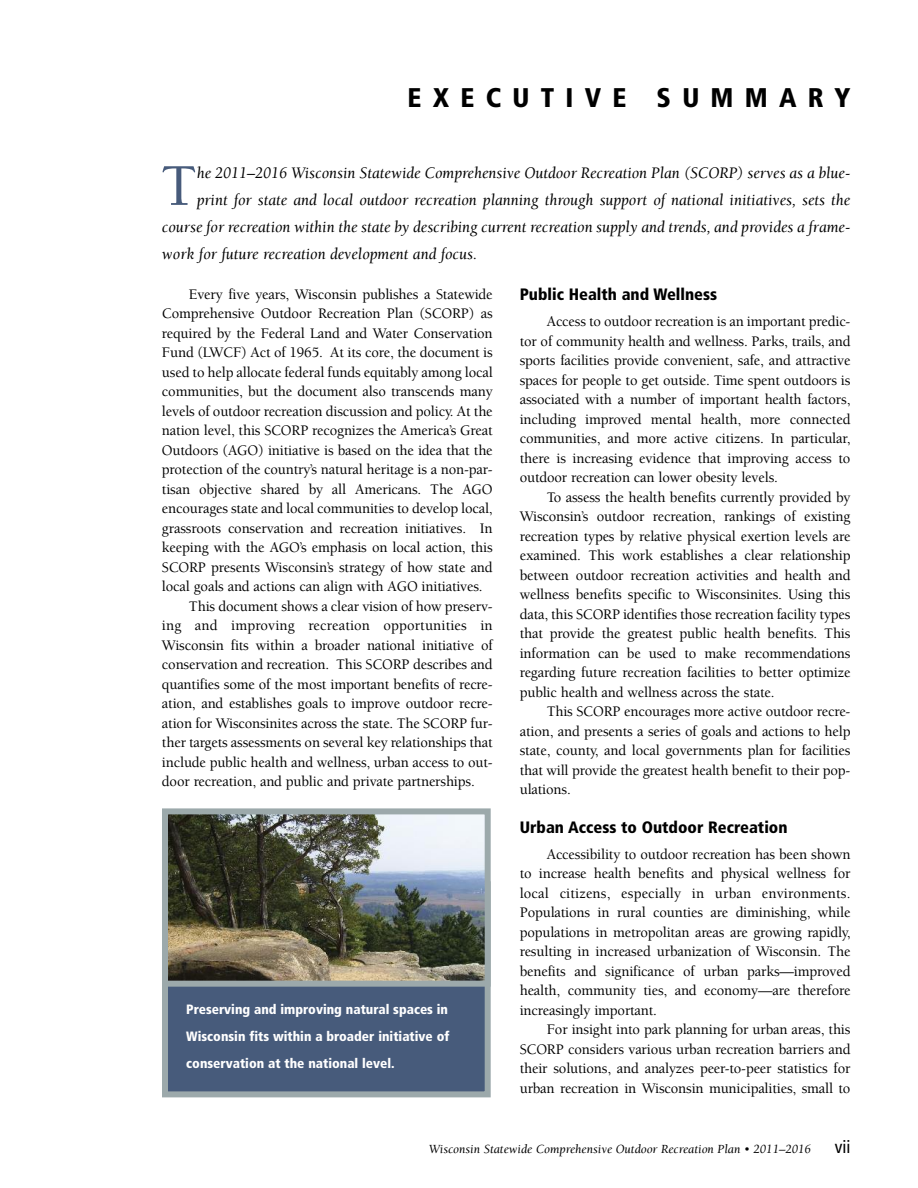
<style>
.page{position:relative;width:918px;height:1188px;background:#fff}
.page>*{position:absolute;margin:0;border:0;box-sizing:border-box;transform-origin:0 0}
.t1{font:500 60.9px "Berkeley";color:#475b7b}
.t2{font:900 condensed 27px "Frutiger";letter-spacing:.415em;color:#000}
.t3{font:condensed 18px "Frutiger";color:#000}
.t4{font:italic 16.5px "Berkeley";color:#000}
.t5{font:900 condensed 16.5px "Frutiger";color:#000}
.t6{font:500 15px "Berkeley";letter-spacing:-.01em;color:#000}
.t7{font:500 15px "Berkeley";letter-spacing:.01em;color:#000}
.t8{font:900 condensed 13.5px/27px "Frutiger";color:#fff;text-align:justify}
.t9{font:italic 12.75px "Berkeley";color:#000}
.s1{font-style:inherit}
</style>
<div class="page">
<div style="left:168px;top:887px;width:317px;height:204px;background:#475b7b"></div>
<div style="left:162px;top:881px;width:329px;height:216px;border:6px solid #9ca9ab"></div>
<img style="left:169px;top:815px;width:315px;height:165px">
<div style="left:162px;top:808px;width:329px;height:179px;border:6px solid #9ca9ab"></div>
<p class="t2" style="left:408px;top:87px;width:444px">EXECUTIVE SUMMARY</p>
<p class="t1" style="left:161px;top:162px;width:38px">T</p>
<p class="t4" style="left:197px;top:166px;width:655px">he 2011–2016 Wisconsin Statewide Comprehensive Outdoor Recreation Plan (SCORP) serves as a blue-</p>
<p class="t4" style="left:197px;top:193px;width:655px">print for state and local outdoor recreation planning through support of national initiatives, sets the</p>
<p class="t4" style="left:162px;top:220px;width:690px">course for recreation within the state by describing current recreation supply and trends, and provides a frame-</p>
<p class="t4" style="left:162px;top:247px;width:317px">work for future recreation development and focus.</p>
<p class="t6" style="left:189px;top:288px;width:305px">Every five years, Wisconsin publishes a Statewide</p>
<p class="t6" style="left:162px;top:308px;width:332px">Comprehensive Outdoor Recreation Plan (SCORP) as</p>
<p class="t6" style="left:162px;top:327px;width:332px">required by the Federal Land and Water Conservation</p>
<p class="t6" style="left:162px;top:347px;width:332px">Fund (LWCF) Act of 1965. At its core, the document is</p>
<p class="t6" style="left:162px;top:366px;width:332px">used to help allocate federal funds equitably among local</p>
<p class="t6" style="left:162px;top:386px;width:332px">communities, but the document also transcends many</p>
<p class="t6" style="left:162px;top:405px;width:332px">levels of outdoor recreation discussion and policy. At the</p>
<p class="t6" style="left:162px;top:425px;width:332px">nation level, this SCORP recognizes the America’s Great</p>
<p class="t6" style="left:162px;top:444px;width:332px">Outdoors (AGO) initiative is based on the idea that the</p>
<p class="t6" style="left:162px;top:464px;width:332px">protection of the country’s natural heritage is a non-par-</p>
<p class="t6" style="left:162px;top:483px;width:332px">tisan objective shared by all Americans. The AGO</p>
<p class="t6" style="left:162px;top:503px;width:332px">encourages state and local communities to develop local,</p>
<p class="t6" style="left:162px;top:522px;width:332px">grassroots conservation and recreation initiatives. In</p>
<p class="t6" style="left:162px;top:542px;width:332px">keeping with the AGO’s emphasis on local action, this</p>
<p class="t6" style="left:162px;top:561px;width:332px">SCORP presents Wisconsin’s strategy of how state and</p>
<p class="t6" style="left:162px;top:581px;width:322px">local goals and actions can align with AGO initiatives.</p>
<p class="t6" style="left:189px;top:600px;width:305px">This document shows a clear vision of how preserv-</p>
<p class="t7" style="left:162px;top:620px;width:332px">ing and improving recreation opportunities in</p>
<p class="t6" style="left:162px;top:639px;width:332px">Wisconsin fits within a broader national initiative of</p>
<p class="t6" style="left:162px;top:659px;width:332px">conservation and recreation. This SCORP describes and</p>
<p class="t6" style="left:162px;top:678px;width:332px">quantifies some of the most important benefits of recre-</p>
<p class="t6" style="left:162px;top:698px;width:332px">ation, and establishes goals to improve outdoor recre-</p>
<p class="t6" style="left:162px;top:717px;width:332px">ation for Wisconsinites across the state. The SCORP fur-</p>
<p class="t6" style="left:162px;top:737px;width:332px">ther targets assessments on several key relationships that</p>
<p class="t6" style="left:162px;top:756px;width:332px">include public health and wellness, urban access to out-</p>
<p class="t6" style="left:162px;top:776px;width:314px">door recreation, and public and private partnerships.</p>
<p class="t8" style="left:186px;top:997px;width:265px">Preserving and improving natural spaces in Wisconsin fits within a broader initiative of conservation at the national level.</p>
<p class="t5" style="left:520px;top:288px;width:199px">Public Health and Wellness</p>
<p class="t6" style="left:547px;top:315px;width:305px">Access to outdoor recreation is an important predic-</p>
<p class="t6" style="left:520px;top:335px;width:332px">tor of community health and wellness. Parks, trails, and</p>
<p class="t6" style="left:520px;top:354px;width:332px">sports facilities provide convenient, safe, and attractive</p>
<p class="t6" style="left:520px;top:374px;width:332px">spaces for people to get outside. Time spent outdoors is</p>
<p class="t6" style="left:520px;top:393px;width:332px">associated with a number of important health factors,</p>
<p class="t6" style="left:520px;top:413px;width:332px">including improved mental health, more connected</p>
<p class="t6" style="left:520px;top:432px;width:332px">communities, and more active citizens. In particular,</p>
<p class="t6" style="left:520px;top:452px;width:332px">there is increasing evidence that improving access to</p>
<p class="t6" style="left:520px;top:471px;width:260px">outdoor recreation can lower obesity levels.</p>
<p class="t6" style="left:547px;top:491px;width:305px">To assess the health benefits currently provided by</p>
<p class="t6" style="left:520px;top:510px;width:332px">Wisconsin’s outdoor recreation, rankings of existing</p>
<p class="t6" style="left:520px;top:530px;width:332px">recreation types by relative physical exertion levels are</p>
<p class="t6" style="left:520px;top:549px;width:332px">examined. This work establishes a clear relationship</p>
<p class="t6" style="left:520px;top:569px;width:332px">between outdoor recreation activities and health and</p>
<p class="t6" style="left:520px;top:588px;width:332px">wellness benefits specific to Wisconsinites. Using this</p>
<p class="t6" style="left:520px;top:608px;width:332px">data, this SCORP identifies those recreation facility types</p>
<p class="t6" style="left:520px;top:627px;width:332px">that provide the greatest public health benefits. This</p>
<p class="t6" style="left:520px;top:647px;width:332px">information can be used to make recommendations</p>
<p class="t6" style="left:520px;top:666px;width:332px">regarding future recreation facilities to better optimize</p>
<p class="t6" style="left:520px;top:686px;width:256px">public health and wellness across the state.</p>
<p class="t6" style="left:547px;top:705px;width:305px">This SCORP encourages more active outdoor recre-</p>
<p class="t6" style="left:520px;top:725px;width:332px">ation, and presents a series of goals and actions to help</p>
<p class="t6" style="left:520px;top:744px;width:332px">state, county, and local governments plan for facilities</p>
<p class="t6" style="left:520px;top:764px;width:332px">that will provide the greatest health benefit to their pop-</p>
<p class="t6" style="left:520px;top:783px;width:53px">ulations.</p>
<p class="t5" style="left:520px;top:821px;width:269px">Urban Access to Outdoor Recreation</p>
<p class="t6" style="left:547px;top:848px;width:305px">Accessibility to outdoor recreation has been shown</p>
<p class="t6" style="left:520px;top:868px;width:332px">to increase health benefits and physical wellness for</p>
<p class="t7" style="left:520px;top:887px;width:332px">local citizens, especially in urban environments.</p>
<p class="t6" style="left:520px;top:907px;width:332px">Populations in rural counties are diminishing, while</p>
<p class="t6" style="left:520px;top:926px;width:332px">populations in metropolitan areas are growing rapidly,</p>
<p class="t6" style="left:520px;top:946px;width:332px">resulting in increased urbanization of Wisconsin. The</p>
<p class="t6" style="left:520px;top:965px;width:332px">benefits and significance of urban parks—improved</p>
<p class="t6" style="left:520px;top:985px;width:332px">health, community ties, and economy—are therefore</p>
<p class="t6" style="left:520px;top:1004px;width:139px">increasingly important.</p>
<p class="t6" style="left:547px;top:1024px;width:305px">For insight into park planning for urban areas, this</p>
<p class="t6" style="left:520px;top:1043px;width:332px">SCORP considers various urban recreation barriers and</p>
<p class="t6" style="left:520px;top:1063px;width:332px">their solutions, and analyzes peer-to-peer statistics for</p>
<p class="t6" style="left:520px;top:1082px;width:332px">urban recreation in Wisconsin municipalities, small to</p>
<p class="t9" style="left:429px;top:1144px;width:384px">Wisconsin Statewide Comprehensive Outdoor Recreation Plan <span class="s1">•</span> 2011–2016</p>
<p class="t3" style="left:835px;top:1139px;width:17px">vii</p>
</div>
